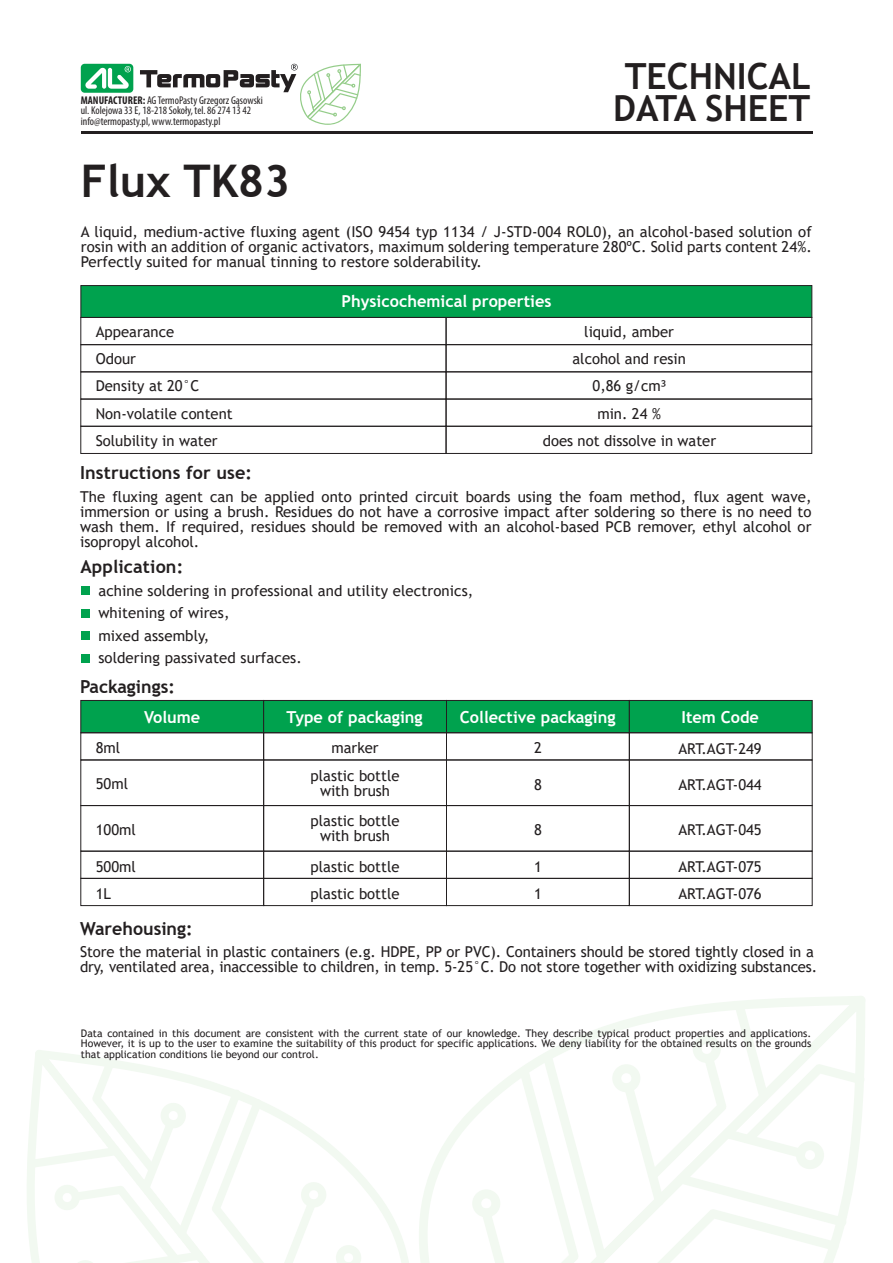
<style>
.page{position:relative;width:893px;height:1263px;background:#fff}
.page>*{position:absolute;margin:0;border:0;box-sizing:border-box;transform-origin:0 0}
.t1{font:700 45px "Trebuchet MS";color:#231f20}
.t2{font:700 36px/31.5px "Trebuchet MS";color:#231f20;text-align:center}
.t3{font:700 18px "Trebuchet MS";letter-spacing:.005em;color:#231f20}
.t4{font:700 16.5px "Trebuchet MS";color:#fff}
.t5{font:15px/15px "Trebuchet MS";color:#231f20;text-align:justify}
.t6{font:condensed 11.25px/10.5px "Myriad Pro";color:#231f20}
.t7{font:10.5px/10.5px "Trebuchet MS";color:#231f20;text-align:justify}
.s1{font-weight:700}
</style>
<div class="page">
<svg style="left:448px;top:996px;width:417px;height:267px"></svg>
<svg style="left:348px;top:1138px;width:100px;height:125px"></svg>
<svg style="left:27px;top:1050px;width:321px;height:213px"></svg>
<div style="left:81px;top:64px;width:52px;height:29px;background:#00a24e;border-radius:4px"></div>
<svg style="left:85px;top:66px;width:46px;height:23px"></svg>
<hr style="left:81px;top:131px;width:731px;height:2px;background:#231f20">
<svg style="left:140px;top:64px;width:221px;height:61px"></svg>
<div style="left:81px;top:587px;width:8px;height:8px;background:#00a24e"></div>
<div style="left:81px;top:609px;width:8px;height:9px;background:#00a24e"></div>
<div style="left:81px;top:632px;width:8px;height:8px;background:#00a24e"></div>
<div style="left:81px;top:654px;width:8px;height:9px;background:#00a24e"></div>
<div style="left:81px;top:285px;width:731px;height:33px;background:#00a24e;border:1px solid #231f20"></div>
<div style="left:446px;top:344px;width:366px;height:28px;border:1px solid #231f20"></div>
<div style="left:81px;top:344px;width:365px;height:28px;border:1px solid #231f20"></div>
<div style="left:446px;top:399px;width:366px;height:27px;border:1px solid #231f20"></div>
<div style="left:81px;top:399px;width:365px;height:27px;border:1px solid #231f20"></div>
<div style="left:446px;top:426px;width:366px;height:28px;border:1px solid #231f20"></div>
<div style="left:81px;top:426px;width:365px;height:28px;border:1px solid #231f20"></div>
<div style="left:446px;top:317px;width:366px;height:28px;border:1px solid #231f20"></div>
<div style="left:81px;top:317px;width:365px;height:28px;border:1px solid #231f20"></div>
<div style="left:446px;top:700px;width:184px;height:33px;background:#00a24e;border:1px solid #231f20"></div>
<div style="left:81px;top:700px;width:183px;height:33px;background:#00a24e;border:1px solid #231f20"></div>
<div style="left:263px;top:700px;width:184px;height:33px;background:#00a24e;border:1px solid #231f20"></div>
<div style="left:629px;top:700px;width:183px;height:33px;background:#00a24e;border:1px solid #231f20"></div>
<div style="left:446px;top:851px;width:184px;height:27px;border:1px solid #231f20"></div>
<div style="left:81px;top:851px;width:183px;height:27px;border:1px solid #231f20"></div>
<div style="left:263px;top:851px;width:184px;height:27px;border:1px solid #231f20"></div>
<div style="left:629px;top:851px;width:183px;height:27px;border:1px solid #231f20"></div>
<div style="left:446px;top:878px;width:184px;height:28px;border:1px solid #231f20"></div>
<div style="left:81px;top:878px;width:183px;height:28px;border:1px solid #231f20"></div>
<div style="left:263px;top:878px;width:184px;height:28px;border:1px solid #231f20"></div>
<div style="left:629px;top:878px;width:183px;height:28px;border:1px solid #231f20"></div>
<div style="left:446px;top:760px;width:184px;height:46px;border:1px solid #231f20"></div>
<div style="left:81px;top:760px;width:183px;height:46px;border:1px solid #231f20"></div>
<div style="left:263px;top:760px;width:184px;height:46px;border:1px solid #231f20"></div>
<div style="left:629px;top:760px;width:183px;height:46px;border:1px solid #231f20"></div>
<div style="left:446px;top:732px;width:184px;height:28px;border:1px solid #231f20"></div>
<div style="left:81px;top:732px;width:183px;height:28px;border:1px solid #231f20"></div>
<div style="left:263px;top:732px;width:184px;height:28px;border:1px solid #231f20"></div>
<div style="left:629px;top:732px;width:183px;height:28px;border:1px solid #231f20"></div>
<p class="t6" style="left:81px;top:95px;width:184px"><span class="s1">MANUFACTURER:</span> AG TermoPasty Grzegorz Gąsowski ul. Kolejowa 33 E, 18-218 Sokoły, tel. 86 274 13 42 info@termopasty.pl, www.termopasty.pl</p>
<h2 class="t2" style="left:613px;top:61px;width:199px">TECHNICAL<br>DATA SHEET</h2>
<h1 class="t1" style="left:81px;top:153px;width:211px">Flux TK83</h1>
<p class="t5" style="left:81px;top:224px;width:733px">A liquid, medium-active fluxing agent (ISO 9454 typ 1134 / J-STD-004 ROL0), an alcohol-based solution of rosin with an addition of organic activators, maximum soldering temperature 280ºC. Solid parts content 24%.<br>Perfectly suited for manual tinning to restore solderability.</p>
<p class="t4" style="left:341px;top:291px;width:212px">Physicochemical properties</p>
<p class="t5" style="left:96px;top:324px;width:80px">Appearance</p>
<p class="t5" style="left:584px;top:324px;width:91px">liquid, amber</p>
<p class="t5" style="left:96px;top:351px;width:42px">Odour</p>
<p class="t5" style="left:572px;top:351px;width:115px">alcohol and resin</p>
<p class="t5" style="left:96px;top:378px;width:105px">Density at 20°C</p>
<p class="t5" style="left:593px;top:378px;width:75px">0,86 g/cm3</p>
<p class="t5" style="left:96px;top:406px;width:138px">Non-volatile content</p>
<p class="t5" style="left:597px;top:406px;width:65px">min. 24 %</p>
<p class="t5" style="left:96px;top:433px;width:123px">Solubility in water</p>
<p class="t5" style="left:543px;top:433px;width:175px">does not dissolve in water</p>
<p class="t3" style="left:80px;top:461px;width:173px">Instructions for use:</p>
<p class="t5" style="left:80px;top:489px;width:733px">The fluxing agent can be applied onto printed circuit boards using the foam method, flux agent wave, immersion or using a brush. Residues do not have a corrosive impact after soldering so there is no need to wash them. If required, residues should be removed with an alcohol-based PCB remover, ethyl alcohol or isopropyl alcohol.</p>
<p class="t3" style="left:80px;top:556px;width:104px">Application:</p>
<p class="t5" style="left:98px;top:579px;width:376px;line-height:22.5px;text-align:left">achine soldering in professional and utility electronics, whitening of wires,<br>mixed assembly,<br>soldering passivated surfaces.</p>
<p class="t3" style="left:80px;top:675px;width:96px">Packagings:</p>
<p class="t4" style="left:144px;top:707px;width:58px">Volume</p>
<p class="t4" style="left:287px;top:707px;width:138px">Type of packaging</p>
<p class="t4" style="left:460px;top:707px;width:157px">Collective packaging</p>
<p class="t4" style="left:681px;top:707px;width:79px">Item Code</p>
<p class="t5" style="left:96px;top:740px;width:26px">8ml</p>
<p class="t5" style="left:331px;top:740px;width:49px">marker</p>
<p class="t5" style="left:534px;top:740px;width:9px">2</p>
<p class="t5" style="left:678px;top:741px;width:85px">ART.AGT-249</p>
<p class="t5" style="left:311px;top:768px;width:90px;text-align:center">plastic bottle with brush</p>
<p class="t5" style="left:96px;top:776px;width:34px">50ml</p>
<p class="t5" style="left:534px;top:777px;width:9px">8</p>
<p class="t5" style="left:678px;top:777px;width:85px">ART.AGT-044</p>
<p class="t5" style="left:311px;top:813px;width:90px;text-align:center">plastic bottle with brush</p>
<p class="t5" style="left:96px;top:822px;width:42px">100ml</p>
<p class="t5" style="left:534px;top:822px;width:9px">8</p>
<p class="t5" style="left:678px;top:822px;width:85px">ART.AGT-045</p>
<p class="t5" style="left:96px;top:859px;width:42px">500ml</p>
<p class="t5" style="left:311px;top:859px;width:90px">plastic bottle</p>
<p class="t5" style="left:534px;top:859px;width:9px">1</p>
<p class="t5" style="left:678px;top:859px;width:85px">ART.AGT-075</p>
<p class="t5" style="left:96px;top:886px;width:17px">1L</p>
<p class="t5" style="left:311px;top:886px;width:90px">plastic bottle</p>
<p class="t5" style="left:534px;top:886px;width:9px">1</p>
<p class="t5" style="left:678px;top:886px;width:85px">ART.AGT-076</p>
<p class="t3" style="left:80px;top:917px;width:114px">Warehousing:</p>
<p class="t5" style="left:80px;top:944px;width:739px">Store the material in plastic containers (e.g. HDPE, PP or PVC). Containers should be stored tightly closed in a dry, ventilated area, inaccessible to children, in temp. 5-25°C. Do not store together with oxidizing substances.</p>
<p class="t7" style="left:81px;top:1028px;width:732px">Data contained in this document are consistent with the current state of our knowledge. They describe typical product properties and applications.<br>However, it is up to the user to examine the suitability of this product for specific applications. We deny liability for the obtained results on the grounds that application conditions lie beyond our control.</p>
</div>
